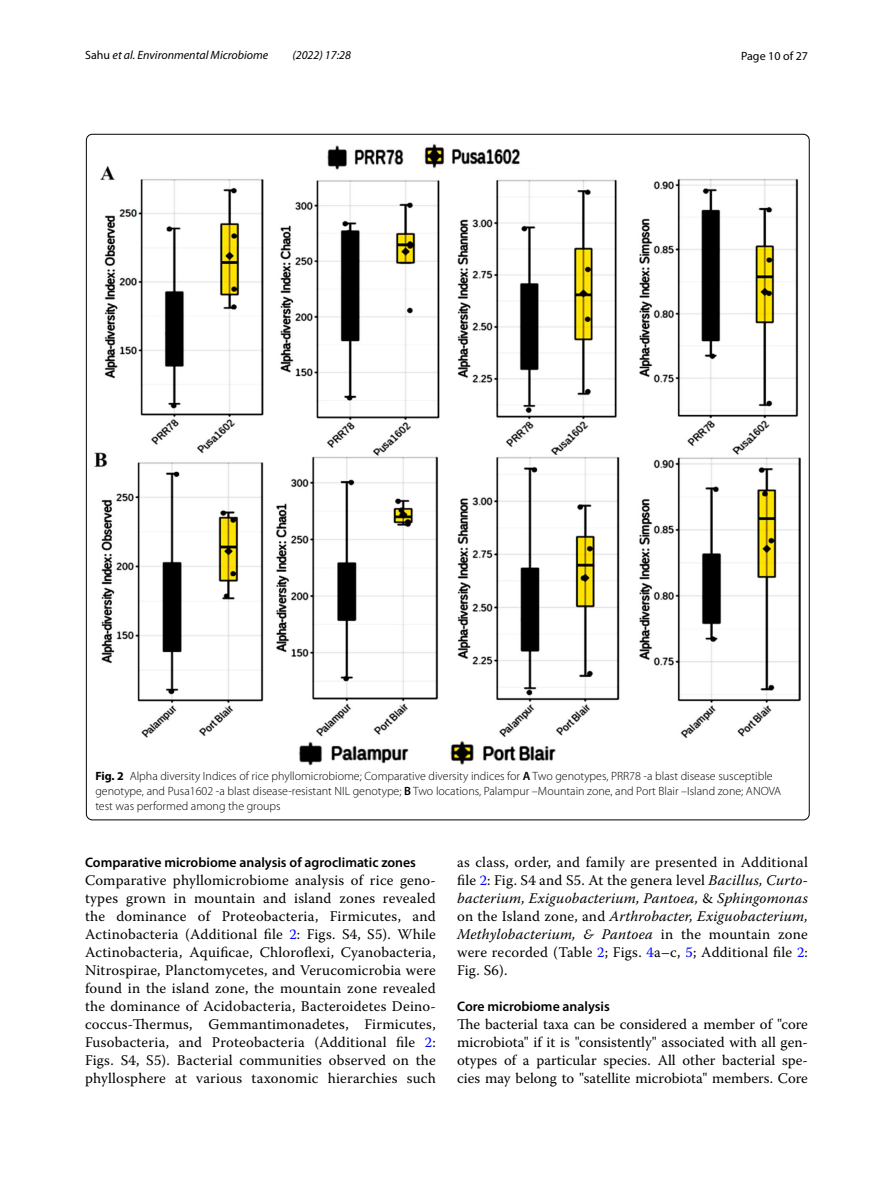
<style>
.page{position:relative;width:893px;height:1187px;background:#fff}
.page>*{position:absolute;margin:0;border:0;box-sizing:border-box;transform-origin:0 0}
.t1{font:14.7px/18px "Warnock Pro";letter-spacing:.015em;color:#000;text-align:justify}
.t2{font:600 13.8px "Myriad Pro";color:#000}
.t3{font:300 12px/15px "Myriad Pro";color:#000}
.t4{font:italic 12px "Myriad Pro";color:#000}
.t5{font:12px "Myriad Pro";color:#000}
.s1{font-style:normal}
.s2{font-weight:700}
.s3{font-weight:600}
.s4{color:#00f}
.s5{font-style:italic}
</style>
<div class="page">
<img style="left:95px;top:143px;width:706px;height:622px">
<p class="t4" style="left:85px;top:48px;width:185px"><span class="s1">Sahu</span> et al. Environmental Microbiome</p>
<p class="t4" style="left:292px;top:48px;width:60px">(2022) 17:28</p>
<p class="t5" style="left:741px;top:48px;width:68px">Page 10 of 27</p>
<p class="t3" style="left:95px;top:769px;width:687px"><span class="s2">Fig. 2</span> Alpha diversity Indices of rice phyllomicrobiome; Comparative diversity indices for <span class="s3">A</span> Two genotypes, PRR78 -a blast disease susceptible genotype, and Pusa1602 -a blast disease-resistant NIL genotype; <span class="s3">B</span> Two locations, Palampur –Mountain zone, and Port Blair –Island zone; ANOVA test was performed among the groups</p>
<p class="t2" style="left:85px;top:853px;width:333px">Comparative microbiome analysis of agroclimatic zones</p>
<p class="t1" style="left:85px;top:870px;width:352px">Comparative phyllomicrobiome analysis of rice geno&shy;types grown in mountain and island zones revealed the dominance of Proteobacteria, Firmicutes, and Actinobacteria (Additional file <span class="s4">2</span>: Figs. S4, S5). While Actinobacteria, Aquificae, Chloroflexi, Cyanobacteria, Nitrospirae, Planctomycetes, and Verucomicrobia were found in the island zone, the mountain zone revealed the dominance of Acidobacteria, Bacteroidetes Deino&shy;coccus-Thermus, Gemmantimonadetes, Firmicutes, Fusobacteria, and Proteobacteria (Additional file <span class="s4">2</span>:<br>Figs. S4, S5). Bacterial communities observed on the phyllosphere at various taxonomic hierarchies such</p>
<p class="t1" style="left:457px;top:853px;width:352px">as class, order, and family are presented in Additional file <span class="s4">2</span>: Fig. S4 and S5. At the genera level <span class="s5">Bacillus, Curto&shy;bacterium, Exiguobacterium, Pantoea,</span> &amp; <span class="s5">Sphingomonas </span>on the Island zone, and <span class="s5">Arthrobacter, Exiguobacterium, Methylobacterium, &amp; Pantoea</span> in the mountain zone were recorded (Table <span class="s4">2</span>; Figs. <span class="s4">4</span>a–c, <span class="s4">5</span>; Additional file <span class="s4">2</span>:<br>Fig. S6).</p>
<p class="t2" style="left:457px;top:997px;width:154px">Core microbiome analysis</p>
<p class="t1" style="left:457px;top:1015px;width:352px">The bacterial taxa can be considered a member of "core microbiota" if it is "consistently" associated with all gen&shy;otypes of a particular species. All other bacterial spe&shy;cies may belong to "satellite microbiota" members. Core</p>
</div>
